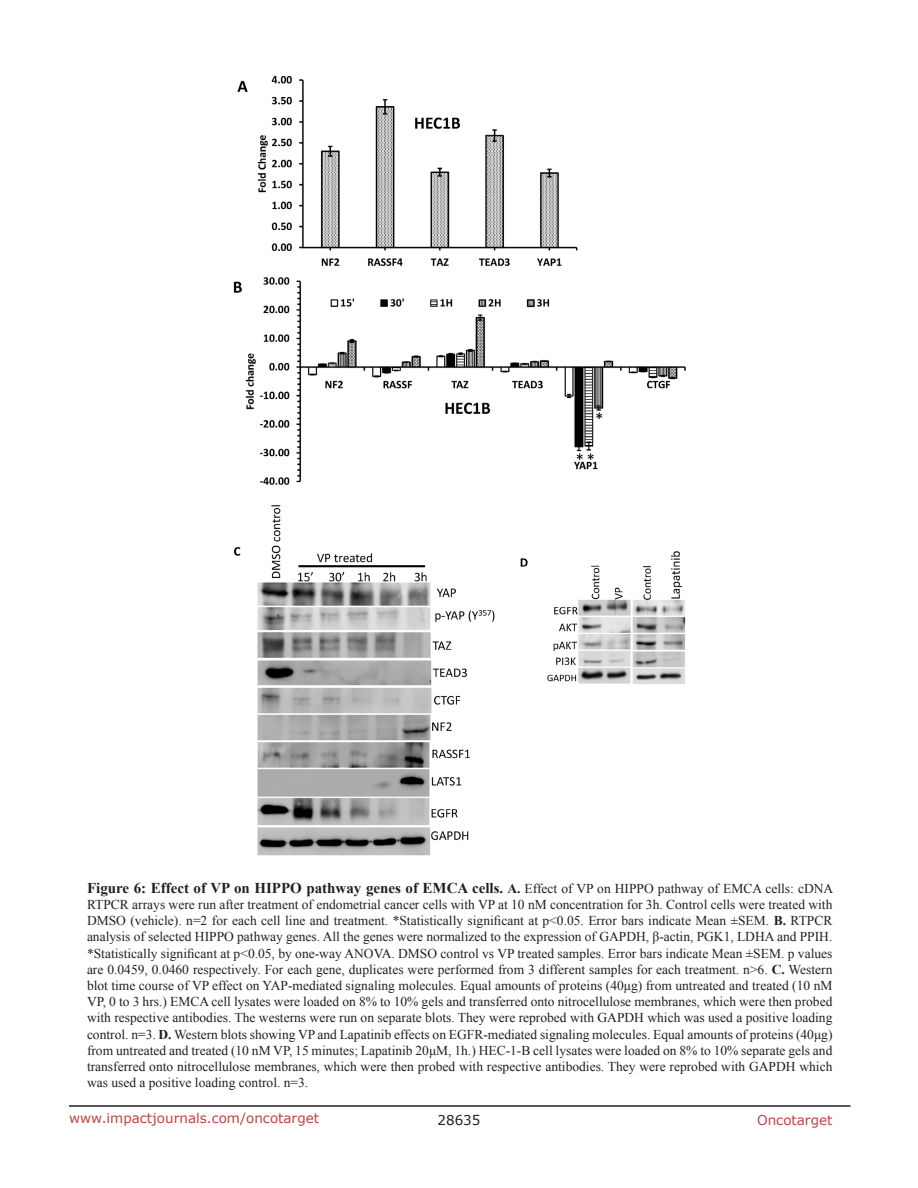
<style>
.page{position:relative;width:918px;height:1188px;background:#fff}
.page>*{position:absolute;margin:0;border:0;box-sizing:border-box;transform-origin:0 0}
.figuretext{font:700 15px "Times New Roman";color:#231f20}
.figuretext-2{font:13.5px/16.2px "Times New Roman";color:#231f20;text-align:justify}
.t1{font:13.5px "Verdana";color:#c24141}
.t2{font:13.5px "Verdana";color:#231f20}
.s1{font-size:13.5px}
.s2{font-weight:400;font-size:13.5px}
.s3{font-weight:700}
</style>
<div class="page">
<hr style="left:69px;top:1105px;width:781px;height:2px;background:#231f20">
<img style="left:233px;top:75px;width:453px;height:410px">
<img style="left:234px;top:505px;width:452px;height:350px">
<p class="figuretext" style="left:87px;top:877px;width:748px">Figure 6: Effect of VP on HIPPO pathway genes of EMCA cells. <span class="s1">A.</span> <span class="s2">Effect of VP on HIPPO pathway of EMCA cells: cDNA</span></p>
<p class="figuretext-2" style="left:87px;top:896px;width:747px">RTPCR arrays were run after treatment of endometrial cancer cells with VP at 10 nM concentration for 3h. Control cells were treated with DMSO (vehicle). n=2 for each cell line and treatment. *Statistically significant at p&lt;0.05. Error bars indicate Mean ±SEM. <span class="s3">B.</span> RTPCR analysis of selected HIPPO pathway genes. All the genes were normalized to the expression of GAPDH, β-actin, PGK1, LDHA and PPIH. *Statistically significant at p&lt;0.05, by one-way ANOVA. DMSO control vs VP treated samples. Error bars indicate Mean ±SEM. p values are 0.0459, 0.0460 respectively. For each gene, duplicates were performed from 3 different samples for each treatment. n&gt;6. <span class="s3">C.</span> Western blot time course of VP effect on YAP-mediated signaling molecules. Equal amounts of proteins (40μg) from untreated and treated (10 nM VP, 0 to 3 hrs.) EMCA cell lysates were loaded on 8% to 10% gels and transferred onto nitrocellulose membranes, which were then probed with respective antibodies. The westerns were run on separate blots. They were reprobed with GAPDH which was used a positive loading control. n=3. <span class="s3">D.</span> Western blots showing VP and Lapatinib effects on EGFR-mediated signaling molecules. Equal amounts of proteins (40μg) from untreated and treated (10 nM VP, 15 minutes; Lapatinib 20μM, 1h.) HEC-1-B cell lysates were loaded on 8% to 10% separate gels and transferred onto nitrocellulose membranes, which were then probed with respective antibodies. They were reprobed with GAPDH which was used a positive loading control. n=3.</p>
<p class="t1" style="left:69px;top:1109px;width:252px">www.impactjournals.com/oncotarget</p>
<p class="t2" style="left:438px;top:1111px;width:44px">28635</p>
<p class="t1" style="left:757px;top:1111px;width:77px">Oncotarget</p>
</div>
